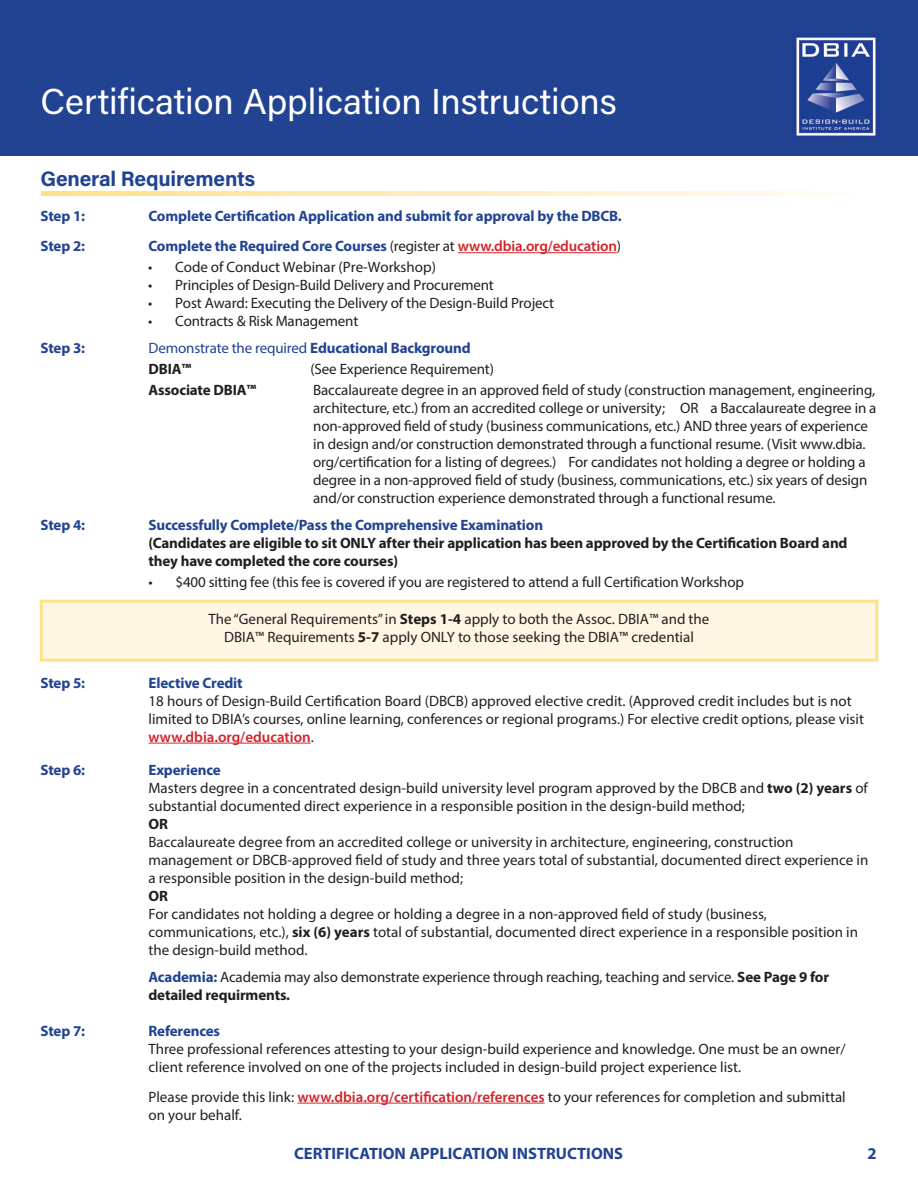
<style>
.page{position:relative;width:918px;height:1188px;background:#fff}
.page>*{position:absolute;margin:0;border:0;box-sizing:border-box;transform-origin:0 0}
.t1{font:36px "Acumin Pro";color:#fff}
.t2{font:700 21px "Acumin Pro";letter-spacing:-.01em;color:#214392}
.t3{font:700 16.5px "Myriad Pro";color:#214392}
.t4{font:15px/18px "Myriad Pro";letter-spacing:-.005em;color:#231f20}
.t5{font:700 15px "Myriad Pro";letter-spacing:-.01em;color:#214392}
.t6{font:700 15px/18px "Myriad Pro";letter-spacing:-.01em;color:#231f20}
.t7{font:15px "Myriad Pro";letter-spacing:-.01em;color:#214392}
.s1{font-weight:400;color:#231f20}
.s2{font-weight:600;color:#d2232a}
.s3{font-weight:700}
.s4{font-weight:700;color:#214392}
</style>
<div class="page">
<div style="left:0;top:0;width:918px;height:156px;background:#214392"></div>
<img style="left:796px;top:37px;width:80px;height:99px">
<svg style="left:41px;top:191px;width:787px;height:4px;background:#feedbd"></svg>
<hr style="left:458px;top:252px;width:159px;height:1px;background:#d2232a">
<hr style="left:148px;top:743px;width:163px;height:1px;background:#d2232a">
<hr style="left:297px;top:1103px;width:248px;height:1px;background:#d2232a">
<div style="left:40px;top:600px;width:838px;height:62px;background:#fff7e3;border:3px solid #ffe188"></div>
<p class="t1" style="left:40px;top:76px;width:578px">Certification Application Instructions</p>
<p class="t2" style="left:40px;top:164px;width:216px">General Requirements</p>
<p class="t5" style="left:40px;top:206px;width:46px">Step 1:</p>
<p class="t5" style="left:148px;top:206px;width:475px">Complete Certification Application and submit for approval by the DBCB.</p>
<p class="t5" style="left:40px;top:236px;width:46px">Step 2:</p>
<p class="t5" style="left:148px;top:236px;width:474px">Complete the Required Core Courses <span class="s1">(register at</span> <span class="s2">www.dbia.org/education</span><span class="s1">)</span></p>
<p class="t4" style="left:148px;top:258px;width:289px">• Code of Conduct Webinar (Pre-Workshop)</p>
<p class="t4" style="left:148px;top:276px;width:347px">• Principles of Design-Build Delivery and Procurement</p>
<p class="t4" style="left:148px;top:294px;width:407px">• Post Award: Executing the Delivery of the Design-Build Project</p>
<p class="t4" style="left:148px;top:312px;width:212px">• Contracts &amp; Risk Management</p>
<p class="t5" style="left:40px;top:338px;width:46px">Step 3:</p>
<p class="t7" style="left:148px;top:339px;width:324px">Demonstrate the required <span class="s3">Educational Background</span></p>
<p class="t6" style="left:148px;top:360px;width:44px">DBIA™</p>
<p class="t4" style="left:310px;top:360px;width:185px">(See Experience Requirement)</p>
<p class="t6" style="left:148px;top:381px;width:109px">Associate DBIA™</p>
<p class="t4" style="left:313px;top:381px;width:565px">Baccalaureate degree in an approved field of study (construction management, engineering, architecture, etc.) from an accredited college or university; OR a Baccalaureate degree in a non-approved field of study (business communications, etc.) AND three years of experience in design and/or construction demonstrated through a functional resume. (Visit www.dbia. org/certification for a listing of degrees.) For candidates not holding a degree or holding a degree in a non-approved field of study (business, communications, etc.) six years of design and/or construction experience demonstrated through a functional resume.</p>
<p class="t5" style="left:40px;top:515px;width:46px">Step 4:</p>
<p class="t5" style="left:148px;top:515px;width:396px">Successfully Complete/Pass the Comprehensive Examination</p>
<p class="t6" style="left:148px;top:534px;width:701px">(Candidates are eligible to sit ONLY after their application has been approved by the Certification Board and they have completed the core courses)</p>
<p class="t4" style="left:149px;top:573px;width:597px">• $400 sitting fee (this fee is covered if you are registered to attend a full Certification Workshop</p>
<p class="t4" style="left:209px;top:610px;width:502px;text-align:center">The “General Requirements” in <span class="s3">Steps 1-4</span> apply to both the Assoc. DBIA™ and the<br>DBIA™ Requirements <span class="s3">5-7</span> apply ONLY to those seeking the DBIA™ credential</p>
<p class="t5" style="left:40px;top:673px;width:46px">Step 5:</p>
<p class="t5" style="left:148px;top:673px;width:96px">Elective Credit</p>
<p class="t4" style="left:148px;top:691px;width:717px">18 hours of Design-Build Certification Board (DBCB) approved elective credit. (Approved credit includes but is not limited to DBIA’s courses, online learning, conferences or regional programs.) For elective credit options, please visit <span class="s2">www.dbia.org/education</span>.</p>
<p class="t5" style="left:40px;top:760px;width:46px">Step 6:</p>
<p class="t5" style="left:148px;top:760px;width:74px">Experience</p>
<p class="t4" style="left:148px;top:778px;width:721px">Masters degree in a concentrated design-build university level program approved by the DBCB and <span class="s3">two (2) years</span> of substantial documented direct experience in a responsible position in the design-build method;</p>
<p class="t6" style="left:148px;top:814px;width:21px">OR</p>
<p class="t4" style="left:148px;top:832px;width:721px">Baccalaureate degree from an accredited college or university in architecture, engineering, construction management or DBCB-approved field of study and three years total of substantial, documented direct experience in a responsible position in the design-build method;</p>
<p class="t6" style="left:148px;top:886px;width:21px">OR</p>
<p class="t4" style="left:148px;top:904px;width:711px">For candidates not holding a degree or holding a degree in a non-approved field of study (business, communications, etc.), <span class="s3">six (6) years</span> total of substantial, documented direct experience in a responsible position in the design-build method.</p>
<p class="t4" style="left:148px;top:967px;width:682px"><span class="s4">Academia:</span> Academia may also demonstrate experience through reaching, teaching and service. <span class="s3">See Page 9 for</span></p>
<p class="t6" style="left:148px;top:985px;width:143px">detailed requirments.</p>
<p class="t5" style="left:40px;top:1021px;width:46px">Step 7:</p>
<p class="t5" style="left:148px;top:1021px;width:73px">References</p>
<p class="t4" style="left:148px;top:1039px;width:699px">Three professional references attesting to your design-build experience and knowledge. One must be an owner/ client reference involved on one of the projects included in design-build project experience list.</p>
<p class="t4" style="left:148px;top:1087px;width:699px">Please provide this link: <span class="s2">www.dbia.org/certification/references</span> to your references for completion and submittal</p>
<p class="t4" style="left:148px;top:1105px;width:95px">on your behalf.</p>
<p class="t3" style="left:294px;top:1143px;width:331px">CERTIFICATION APPLICATION INSTRUCTIONS</p>
<p class="t3" style="left:868px;top:1143px;width:11px">2</p>
</div>
